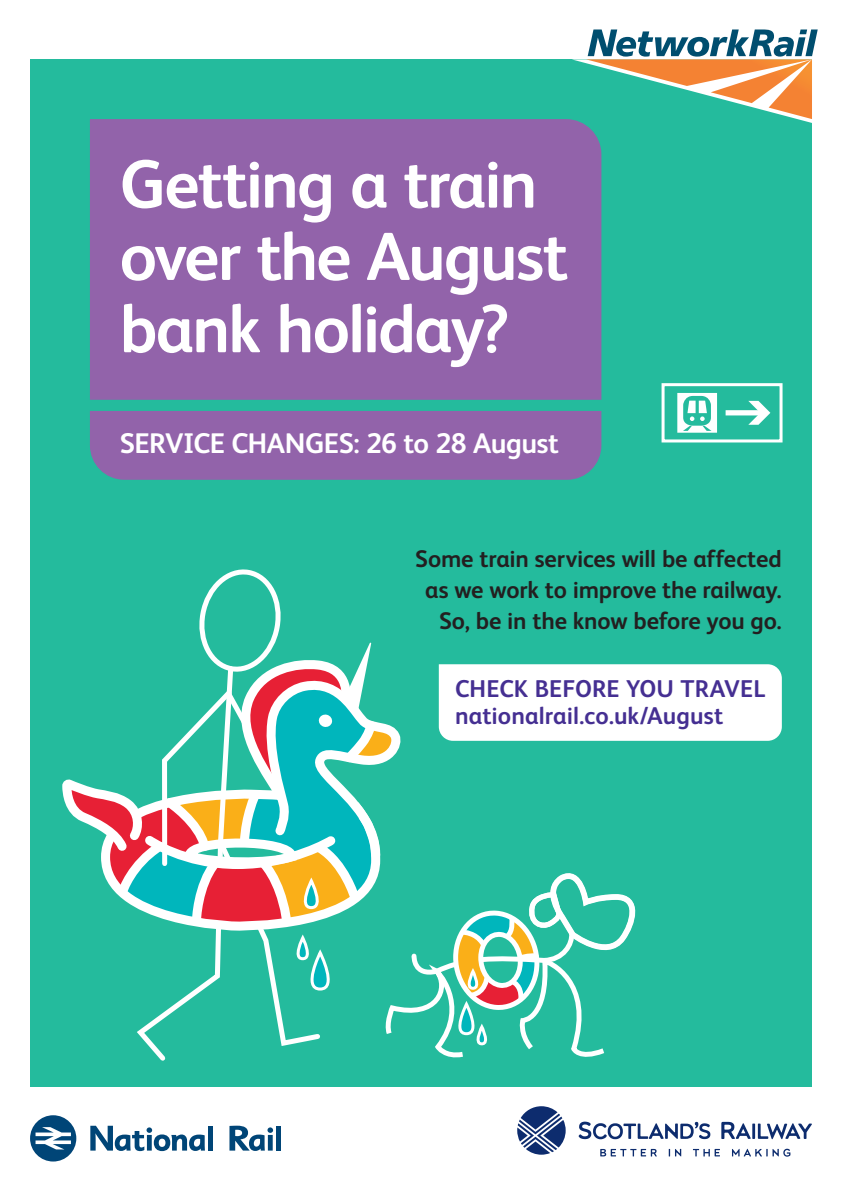
<style>
.page{position:relative;width:842px;height:1191px;background:#fff}
.page>*{position:absolute;margin:0;border:0;box-sizing:border-box;transform-origin:0 0}
.t1{font:700 68.1px/72.3px "Network Rail Sans";letter-spacing:-.03em;color:#fff}
.t2{font:700 28.4px "Network Rail Sans";letter-spacing:-.02em;color:#fff}
.t3{font:700 24.3px/26.8px "Network Rail Sans";color:#452f92}
.t4{font:700 24px/31px "Network Rail Sans";letter-spacing:-.01em;color:#231f20;text-align:right}
</style>
<div class="page">
<div style="left:30px;top:60px;width:782px;height:1026px;background:#24bb9d"></div>
<svg style="left:572px;top:29px;width:246px;height:94px"></svg>
<div style="left:90px;top:411px;width:511px;height:69px;background:#9263aa"></div>
<div style="left:90px;top:119px;width:511px;height:281px;background:#9263aa"></div>
<svg style="left:30px;top:1115px;width:46px;height:46px"></svg>
<svg style="left:90px;top:1125px;width:115px;height:26px"></svg>
<div style="left:208px;top:1125px;width:5px;height:25px;background:#004577"></div>
<svg style="left:229px;top:1125px;width:44px;height:26px"></svg>
<div style="left:276px;top:1125px;width:5px;height:25px;background:#004577"></div>
<svg style="left:62px;top:569px;width:720px;height:492px"></svg>
<svg style="left:579px;top:1121px;width:131px;height:18px"></svg>
<svg style="left:721px;top:1121px;width:91px;height:18px"></svg>
<svg style="left:600px;top:1148px;width:57px;height:8px"></svg>
<svg style="left:669px;top:1148px;width:12px;height:8px"></svg>
<svg style="left:693px;top:1148px;width:27px;height:8px"></svg>
<svg style="left:732px;top:1148px;width:58px;height:8px"></svg>
<svg style="left:517px;top:1106px;width:49px;height:48px"></svg>
<div style="left:661px;top:383px;width:121px;height:59px;border:3px solid #fff"></div>
<svg style="left:748px;top:401px;width:22px;height:24px"></svg>
<div style="left:726px;top:410px;width:35px;height:5px;background:#fff"></div>
<svg style="left:677px;top:393px;width:40px;height:40px"></svg>
<h1 class="t1" style="left:120px;top:145px;width:450px">Getting a train over the August bank holiday?</h1>
<p class="t2" style="left:120px;top:424px;width:441px">SERVICE CHANGES: 26 to 28 August</p>
<p class="t4" style="left:415px;top:542px;width:368px">Some train services will be affected as we work to improve the railway.<br>So, be in the know before you go.</p>
<p class="t3" style="left:455px;top:674px;width:312px">CHECK BEFORE YOU TRAVEL nationalrail.co.uk/August</p>
</div>
